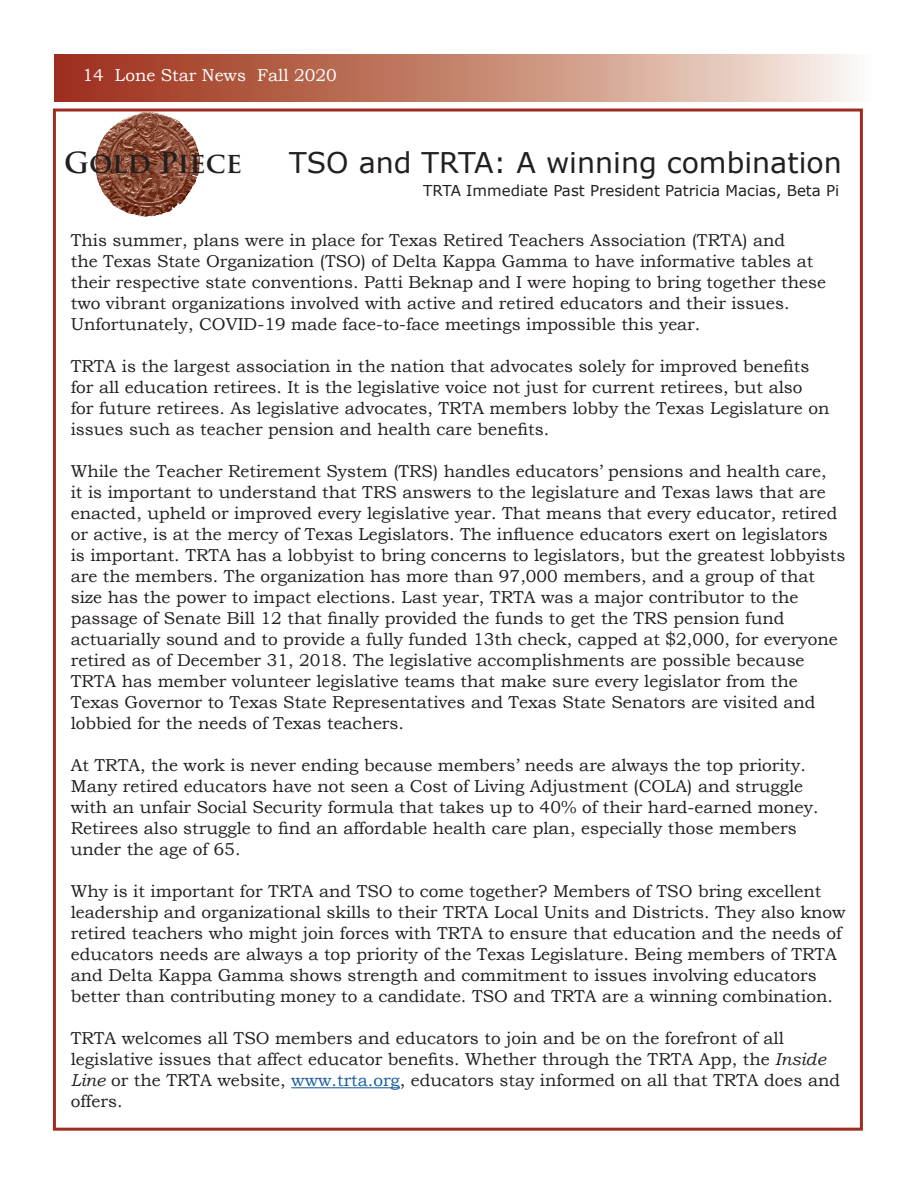
<style>
.page{position:relative;width:918px;height:1188px;background:#fff}
.page>*{position:absolute;margin:0;border:0;box-sizing:border-box;transform-origin:0 0}
.t1{font:28.5px "Verdana";color:#231f20}
.t2{font:700 28.35px "Trajan Pro";color:#231f20}
.t3{font:17.25px/21px "Bookman Old Style";color:#231f20}
.t4{font:17.25px "Bookman Old Style";color:#fff}
.t5{font:15px "Verdana";color:#231f20}
.s1{font-style:italic}
.s2{color:#175d9e}
</style>
<div class="page">
<svg style="left:54px;top:54px;width:801px;height:48px;background:#c68773"></svg>
<img style="left:95px;top:113px;width:105px;height:104px">
<hr style="left:291px;top:1087px;width:109px;height:1px;background:#175d9e">
<p class="t4" style="left:83px;top:64px;width:256px">14 Lone Star News Fall 2020</p>
<p class="t2" style="left:64px;top:145px;width:179px">Gold Piece</p>
<p class="t1" style="left:289px;top:143px;width:554px">TSO and TRTA: A winning combination</p>
<p class="t5" style="left:423px;top:180px;width:418px">TRTA Immediate Past President Patricia Macias, Beta Pi</p>
<p class="t3" style="left:71px;top:229px;width:757px">This summer, plans were in place for Texas Retired Teachers Association (TRTA) and<br>the Texas State Organization (TSO) of Delta Kappa Gamma to have informative tables at their respective state conventions. Patti Beknap and I were hoping to bring together these two vibrant organizations involved with active and retired educators and their issues.<br>Unfortunately, COVID-19 made face-to-face meetings impossible this year.</p>
<p class="t3" style="left:71px;top:355px;width:760px">TRTA is the largest association in the nation that advocates solely for improved benefits for all education retirees. It is the legislative voice not just for current retirees, but also for future retirees. As legislative advocates, TRTA members lobby the Texas Legislature on issues such as teacher pension and health care benefits.</p>
<p class="t3" style="left:71px;top:460px;width:776px">While the Teacher Retirement System (TRS) handles educators’ pensions and health care,<br>it is important to understand that TRS answers to the legislature and Texas laws that are enacted, upheld or improved every legislative year. That means that every educator, retired or active, is at the mercy of Texas Legislators. The influence educators exert on legislators is important. TRTA has a lobbyist to bring concerns to legislators, but the greatest lobbyists are the members. The organization has more than 97,000 members, and a group of that size has the power to impact elections. Last year, TRTA was a major contributor to the passage of Senate Bill 12 that finally provided the funds to get the TRS pension fund actuarially sound and to provide a fully funded 13th check, capped at $2,000, for everyone retired as of December 31, 2018. The legislative accomplishments are possible because TRTA has member volunteer legislative teams that make sure every legislator from the Texas Governor to Texas State Representatives and Texas State Senators are visited and lobbied for the needs of Texas teachers.</p>
<p class="t3" style="left:71px;top:754px;width:749px">At TRTA, the work is never ending because members’ needs are always the top priority.<br>Many retired educators have not seen a Cost of Living Adjustment (COLA) and struggle with an unfair Social Security formula that takes up to 40% of their hard-earned money.<br>Retirees also struggle to find an affordable health care plan, especially those members under the age of 65.</p>
<p class="t3" style="left:71px;top:880px;width:776px">Why is it important for TRTA and TSO to come together? Members of TSO bring excellent leadership and organizational skills to their TRTA Local Units and Districts. They also know retired teachers who might join forces with TRTA to ensure that education and the needs of educators needs are always a top priority of the Texas Legislature. Being members of TRTA and Delta Kappa Gamma shows strength and commitment to issues involving educators better than contributing money to a candidate. TSO and TRTA are a winning combination.</p>
<p class="t3" style="left:71px;top:1027px;width:771px">TRTA welcomes all TSO members and educators to join and be on the forefront of all legislative issues that affect educator benefits. Whether through the TRTA App, the <span class="s1">Inside Line</span> or the TRTA website, <span class="s2">www.trta.org</span>, educators stay informed on all that TRTA does and offers.</p>
</div>
